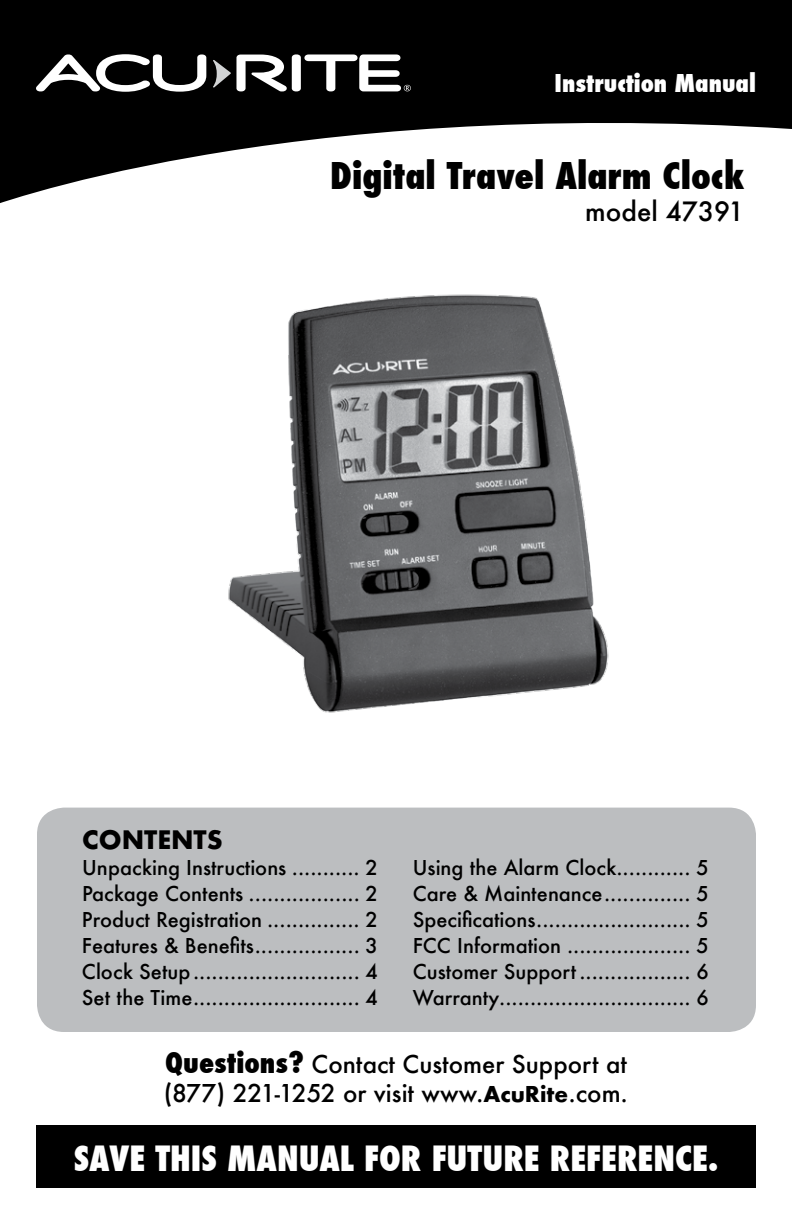
<style>
.page{position:relative;width:792px;height:1224px;background:#fff}
.page>*{position:absolute;margin:0;border:0;box-sizing:border-box;transform-origin:0 0}
.t1{font:800 condensed 36px "Futura";color:#000}
.t2{font:800 condensed 34px "Futura";color:#fff}
.t3{font:700 28px "Futura T";color:#000}
.t4{font:500 26px "Futura";color:#000}
.t5{font:500 24px/28.8px "Futura";color:#000}
.t6{font:800 condensed 24px "Futura";color:#fff}
.t7{font:500 20px/26px "Futura";color:#000;text-align:justify}
.s1{font-weight:800;font-stretch:condensed;font-size:28px}
.s2{font-family:"Futura T";font-weight:700}
</style>
<div class="page">
<svg style="left:0;top:0;width:792px;height:203px;fill:#000"></svg>
<div style="left:37px;top:808px;width:719px;height:224px;background:#bcbec0;border-radius:27px"></div>
<div style="left:36px;top:1125px;width:720px;height:63px;background:#000"></div>
<svg style="left:213px;top:54px;width:198px;height:37px"></svg>
<svg style="left:36px;top:54px;width:170px;height:38px"></svg>
<img style="left:228px;top:294px;width:381px;height:419px">
<p class="t6" style="left:555px;top:67px;width:203px">Instruction Manual</p>
<h1 class="t1" style="left:330px;top:152px;width:416px">Digital Travel Alarm Clock</h1>
<h3 class="t4" style="left:585px;top:193px;width:160px">model 47391</h3>
<h3 class="t3" style="left:82px;top:823px;width:142px">CONTENTS</h3>
<p class="t7" style="left:82px;top:854px;width:298px">Unpacking Instructions ........... 2<br>Package Contents .................. 2<br>Product Registration ............... 2<br>Features &amp; Benefits................. 3<br>Clock Setup........................... 4<br>Set the Time........................... 4</p>
<p class="t7" style="left:413px;top:854px;width:298px">Using the Alarm Clock............ 5<br>Care &amp; Maintenance.............. 5<br>Specifications......................... 5<br>FCC Information .................... 5<br>Customer Support .................. 6<br>Warranty............................... 6</p>
<p class="t5" style="left:164px;top:1050px;width:466px"><span class="s1">Questions?</span> Contact Customer Support at (877) 221-1252 or visit www.<span class="s2">AcuRite</span>.com.</p>
<h2 class="t2" style="left:74px;top:1135px;width:646px">SAVE THIS MANUAL FOR FUTURE REFERENCE.</h2>
</div>
